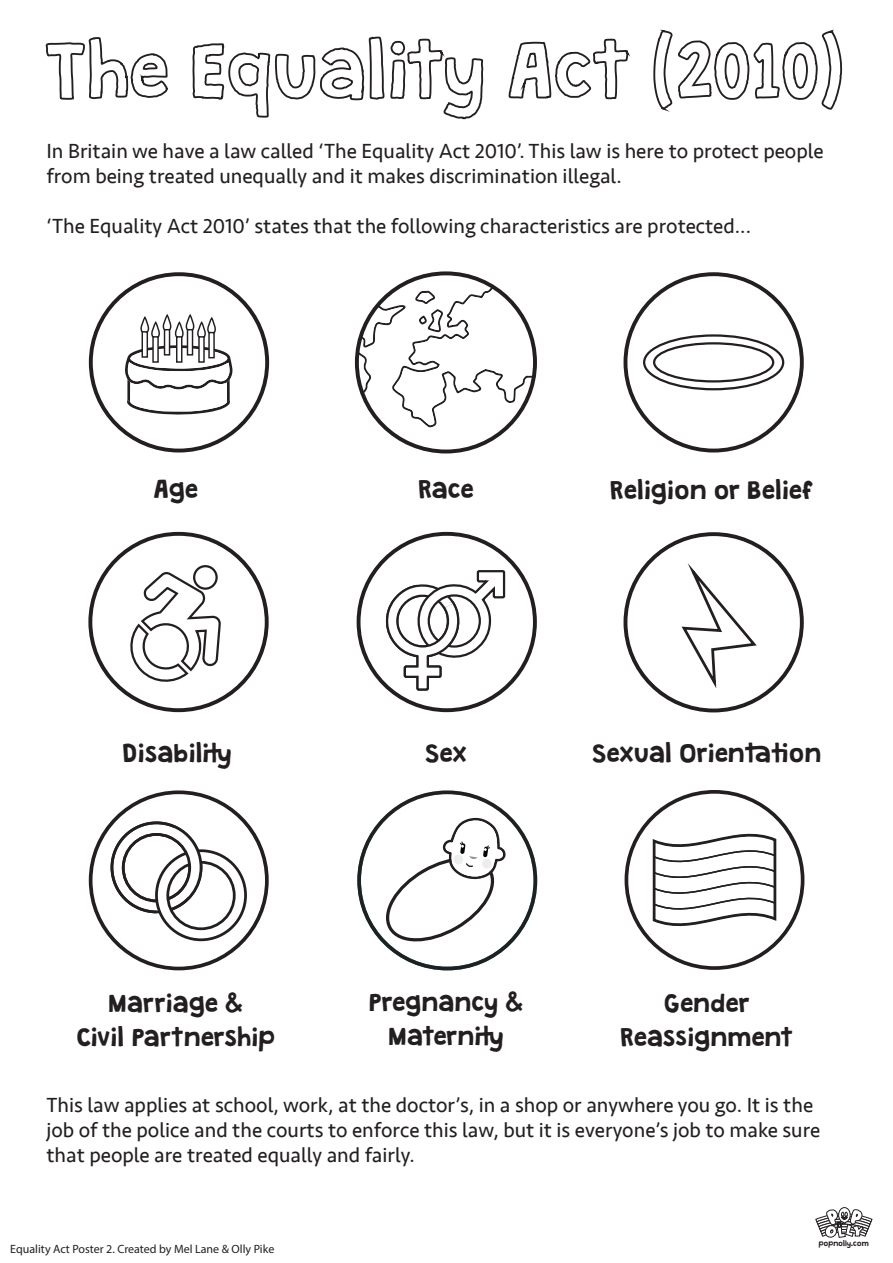
<style>
.page{position:relative;width:893px;height:1263px;background:#fff}
.page>*{position:absolute;margin:0;border:0;box-sizing:border-box;transform-origin:0 0}
.t1{font:22.5px/34px "Granstander Clean";color:#231f20;text-align:center}
.t2{font:21px/25.2px "Seravek";color:#231f20}
.t3{font:12px "Myriad Pro";color:#231f20}
.t4{font:6.75px "Granstander Clean";color:#231f20}
</style>
<div class="page">
<div style="left:89px;top:790px;width:180px;height:180px;border:4px solid #231f20;border-radius:88px"></div>
<svg style="left:109px;top:820px;width:139px;height:122px"></svg>
<svg style="left:377px;top:816px;width:129px;height:132px"></svg>
<div style="left:357px;top:790px;width:180px;height:180px;border:4px solid #231f20;border-radius:88px"></div>
<div style="left:625px;top:790px;width:179px;height:180px;border:4px solid #231f20;border-radius:88px"></div>
<svg style="left:652px;top:833px;width:125px;height:94px"></svg>
<div style="left:623px;top:272px;width:181px;height:180px;border:4px solid #231f20;border-radius:88px"></div>
<svg style="left:643px;top:334px;width:142px;height:57px"></svg>
<div style="left:88px;top:532px;width:181px;height:180px;border:4px solid #231f20;border-radius:88px"></div>
<svg style="left:130px;top:571px;width:91px;height:111px"></svg>
<svg style="left:194px;top:566px;width:23px;height:23px"></svg>
<div style="left:193px;top:565px;width:25px;height:25px;border:2px solid #231f20;border-radius:50%"></div>
<div style="left:623px;top:532px;width:181px;height:180px;border:4px solid #231f20;border-radius:88px"></div>
<svg style="left:681px;top:563px;width:76px;height:123px"></svg>
<div style="left:357px;top:532px;width:180px;height:180px;border:4px solid #231f20;border-radius:88px"></div>
<div style="left:89px;top:272px;width:180px;height:180px;border:4px solid #231f20;border-radius:88px"></div>
<svg style="left:125px;top:345px;width:108px;height:70px"></svg>
<svg style="left:140px;top:314px;width:76px;height:25px"></svg>
<svg style="left:142px;top:331px;width:6px;height:27px"></svg>
<div style="left:198px;top:336px;width:7px;height:27px;background:#fff;border:1px solid #231f20"></div>
<div style="left:208px;top:332px;width:7px;height:26px;background:#fff;border:1px solid #231f20"></div>
<svg style="left:187px;top:329px;width:6px;height:27px"></svg>
<div style="left:152px;top:336px;width:7px;height:27px;background:#fff;border:1px solid #231f20"></div>
<svg style="left:164px;top:329px;width:6px;height:27px"></svg>
<svg style="left:176px;top:336px;width:6px;height:27px"></svg>
<svg style="left:45px;top:37px;width:123px;height:63px"></svg>
<svg style="left:192px;top:36px;width:292px;height:84px"></svg>
<svg style="left:508px;top:38px;width:121px;height:62px"></svg>
<svg style="left:653px;top:29px;width:190px;height:83px"></svg>
<svg style="left:385px;top:570px;width:121px;height:122px"></svg>
<svg style="left:815px;top:1207px;width:57px;height:31px"></svg>
<svg style="left:356px;top:287px;width:180px;height:140px"></svg>
<div style="left:355px;top:271px;width:182px;height:182px;border:4px solid #231f20;border-radius:89px"></div>
<p class="t2" style="left:46px;top:138px;width:779px">In Britain we have a law called ‘The Equality Act 2010’. This law is here to protect people from being treated unequally and it makes discrimination illegal.</p>
<p class="t2" style="left:46px;top:214px;width:706px">‘The Equality Act 2010’ states that the following characteristics are protected...</p>
<p class="t1" style="left:154px;top:473px;width:46px">Age</p>
<p class="t1" style="left:419px;top:474px;width:57px">Race</p>
<p class="t1" style="left:611px;top:474px;width:205px">Religion or Belief</p>
<p class="t1" style="left:123px;top:737px;width:111px">Disability</p>
<p class="t1" style="left:425px;top:737px;width:44px">Sex</p>
<p class="t1" style="left:592px;top:737px;width:231px">Sexual Orientation</p>
<p class="t1" style="left:77px;top:987px;width:200px">Marriage &amp;<br>Civil Partnership</p>
<p class="t1" style="left:369px;top:986px;width:156px">Pregnancy &amp;<br>Maternity</p>
<p class="t1" style="left:621px;top:987px;width:174px">Gender<br>Reassignment</p>
<p class="t2" style="left:46px;top:1092px;width:775px">This law applies at school, work, at the doctor’s, in a shop or anywhere you go. It is the job of the police and the courts to enforce this law, but it is everyone’s job to make sure that people are treated equally and fairly.</p>
<p class="t3" style="left:10px;top:1241px;width:266px">Equality Act Poster 2. Created by Mel Lane &amp; Olly Pike</p>
<p class="t4" style="left:819px;top:1240px;width:52px">popnolly.com</p>
</div>
